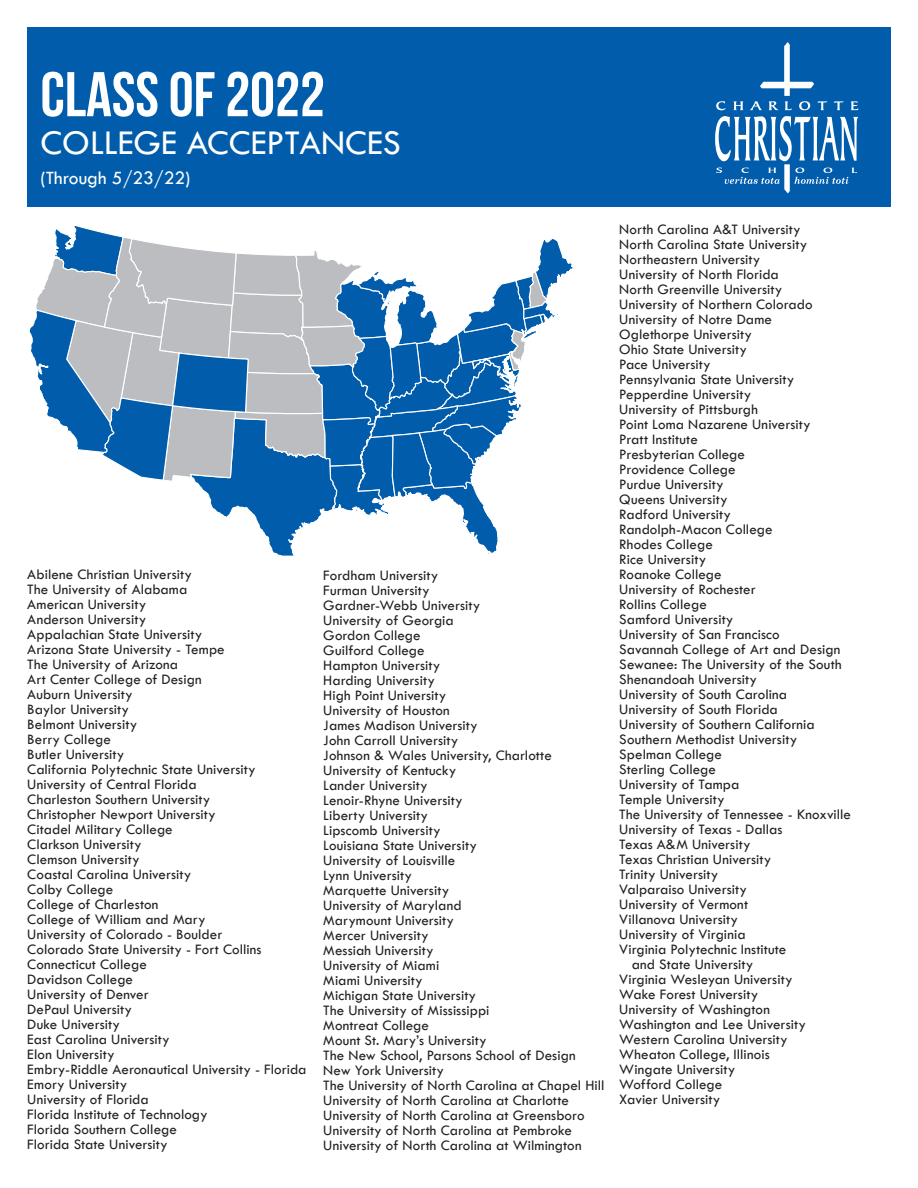
<style>
.page{position:relative;width:918px;height:1188px;background:#fff}
.page>*{position:absolute;margin:0;border:0;box-sizing:border-box;transform-origin:0 0}
.t1{font:63px "Bebas Neue";color:#fff}
.t2{font:36px "Tw Cen";color:#fff}
.t3{font:19.5px "Tw Cen";color:#fff}
.t4{font:15px/15px "Tw Cen";letter-spacing:.005em;color:#231f20}
</style>
<div class="page">
<div style="left:27px;top:27px;width:864px;height:180px;background:#015dab"></div>
<svg style="left:716px;top:101px;width:10px;height:9px"></svg>
<svg style="left:733px;top:101px;width:11px;height:9px"></svg>
<svg style="left:750px;top:42px;width:77px;height:68px"></svg>
<svg style="left:834px;top:101px;width:10px;height:9px"></svg>
<svg style="left:851px;top:101px;width:7px;height:9px"></svg>
<svg style="left:715px;top:116px;width:143px;height:77px"></svg>
<svg style="left:29px;top:226px;width:548px;height:330px"></svg>
<h1 class="t1" style="left:40px;top:60px;width:286px">CLASS OF 2022</h1>
<h2 class="t2" style="left:40px;top:121px;width:362px">COLLEGE ACCEPTANCES</h2>
<h3 class="t3" style="left:40px;top:167px;width:152px">(Through 5/23/22)</h3>
<p class="t4" style="left:27px;top:567px;width:281px">Abilene Christian University<br>The University of Alabama<br>American University<br>Anderson University<br>Appalachian State University<br>Arizona State University - Tempe<br>The University of Arizona<br>Art Center College of Design<br>Auburn University<br>Baylor University<br>Belmont University<br>Berry College<br>Butler University<br>California Polytechnic State University<br>University of Central Florida<br>Charleston Southern University<br>Christopher Newport University<br>Citadel Military College<br>Clarkson University<br>Clemson University<br>Coastal Carolina University<br>Colby College<br>College of Charleston<br>College of William and Mary<br>University of Colorado - Boulder<br>Colorado State University - Fort Collins<br>Connecticut College<br>Davidson College<br>University of Denver<br>DePaul University<br>Duke University<br>East Carolina University<br>Elon University<br>Embry-Riddle Aeronautical University - Florida<br>Emory University<br>University of Florida<br>Florida Institute of Technology<br>Florida Southern College<br>Florida State University</p>
<p class="t4" style="left:323px;top:568px;width:283px">Fordham University<br>Furman University<br>Gardner-Webb University<br>University of Georgia<br>Gordon College<br>Guilford College<br>Hampton University<br>Harding University<br>High Point University<br>University of Houston<br>James Madison University<br>John Carroll University<br>Johnson &amp; Wales University, Charlotte<br>University of Kentucky<br>Lander University<br>Lenoir-Rhyne University<br>Liberty University<br>Lipscomb University<br>Louisiana State University<br>University of Louisville<br>Lynn University<br>Marquette University<br>University of Maryland<br>Marymount University<br>Mercer University<br>Messiah University<br>University of Miami<br>Miami University<br>Michigan State University<br>The University of Mississippi<br>Montreat College<br>Mount St. Mary’s University<br>The New School, Parsons School of Design<br>New York University<br>The University of North Carolina at Chapel Hill<br>University of North Carolina at Charlotte<br>University of North Carolina at Greensboro<br>University of North Carolina at Pembroke<br>University of North Carolina at Wilmington</p>
<p class="t4" style="left:619px;top:222px;width:183px">North Carolina A&amp;T University</p>
<p class="t4" style="left:619px;top:237px;width:189px">North Carolina State University</p>
<p class="t4" style="left:619px;top:252px;width:143px">Northeastern University</p>
<p class="t4" style="left:619px;top:267px;width:161px">University of North Florida</p>
<p class="t4" style="left:619px;top:282px;width:165px">North Greenville University</p>
<p class="t4" style="left:619px;top:297px;width:195px">University of Northern Colorado</p>
<p class="t4" style="left:619px;top:312px;width:154px">University of Notre Dame</p>
<p class="t4" style="left:619px;top:327px;width:134px">Oglethorpe University</p>
<p class="t4" style="left:619px;top:342px;width:129px">Ohio State University</p>
<p class="t4" style="left:619px;top:357px;width:93px">Pace University</p>
<p class="t4" style="left:619px;top:372px;width:177px">Pennsylvania State University</p>
<p class="t4" style="left:619px;top:387px;width:133px">Pepperdine University</p>
<p class="t4" style="left:619px;top:402px;width:140px">University of Pittsburgh</p>
<p class="t4" style="left:619px;top:417px;width:193px">Point Loma Nazarene University</p>
<p class="t4" style="left:619px;top:432px;width:80px">Pratt Institute</p>
<p class="t4" style="left:619px;top:447px;width:127px">Presbyterian College</p>
<p class="t4" style="left:619px;top:462px;width:118px">Providence College</p>
<p class="t4" style="left:619px;top:477px;width:106px">Purdue University</p>
<p class="t4" style="left:619px;top:492px;width:110px">Queens University</p>
<p class="t4" style="left:619px;top:507px;width:113px">Radford University</p>
<p class="t4" style="left:619px;top:522px;width:155px">Randolph-Macon College</p>
<p class="t4" style="left:619px;top:537px;width:95px">Rhodes College</p>
<p class="t4" style="left:619px;top:552px;width:88px">Rice University</p>
<p class="t4" style="left:619px;top:567px;width:104px">Roanoke College</p>
<p class="t4" style="left:619px;top:582px;width:138px">University of Rochester</p>
<p class="t4" style="left:619px;top:597px;width:89px">Rollins College</p>
<p class="t4" style="left:619px;top:612px;width:116px">Samford University</p>
<p class="t4" style="left:619px;top:627px;width:162px">University of San Francisco</p>
<p class="t4" style="left:619px;top:642px;width:223px">Savannah College of Art and Design</p>
<p class="t4" style="left:619px;top:657px;width:224px">Sewanee: The University of the South</p>
<p class="t4" style="left:619px;top:672px;width:139px">Shenandoah University</p>
<p class="t4" style="left:619px;top:687px;width:169px">University of South Carolina</p>
<p class="t4" style="left:619px;top:702px;width:160px">University of South Florida</p>
<p class="t4" style="left:619px;top:717px;width:197px">University of Southern California</p>
<p class="t4" style="left:619px;top:732px;width:179px">Southern Methodist University</p>
<p class="t4" style="left:619px;top:747px;width:104px">Spelman College</p>
<p class="t4" style="left:619px;top:762px;width:98px">Sterling College</p>
<p class="t4" style="left:619px;top:777px;width:122px">University of Tampa</p>
<p class="t4" style="left:619px;top:792px;width:107px">Temple University</p>
<p class="t4" style="left:619px;top:807px;width:233px">The University of Tennessee - Knoxville</p>
<p class="t4" style="left:619px;top:822px;width:165px">University of Texas - Dallas</p>
<p class="t4" style="left:619px;top:837px;width:133px">Texas A&amp;M University</p>
<p class="t4" style="left:619px;top:852px;width:154px">Texas Christian University</p>
<p class="t4" style="left:619px;top:867px;width:100px">Trinity University</p>
<p class="t4" style="left:619px;top:882px;width:129px">Valparaiso University</p>
<p class="t4" style="left:619px;top:897px;width:130px">University of Vermont</p>
<p class="t4" style="left:619px;top:912px;width:120px">Villanova University</p>
<p class="t4" style="left:619px;top:927px;width:128px">University of Virginia</p>
<p class="t4" style="left:619px;top:942px;width:169px">Virginia Polytechnic Institute</p>
<p class="t4" style="left:632px;top:957px;width:123px">and State University</p>
<p class="t4" style="left:619px;top:972px;width:175px">Virginia Wesleyan University</p>
<p class="t4" style="left:619px;top:987px;width:140px">Wake Forest University</p>
<p class="t4" style="left:619px;top:1002px;width:152px">University of Washington</p>
<p class="t4" style="left:619px;top:1017px;width:188px">Washington and Lee University</p>
<p class="t4" style="left:619px;top:1032px;width:170px">Western Carolina University</p>
<p class="t4" style="left:619px;top:1047px;width:152px">Wheaton College, Illinois</p>
<p class="t4" style="left:619px;top:1062px;width:117px">Wingate University</p>
<p class="t4" style="left:619px;top:1077px;width:105px">Wofford College</p>
<p class="t4" style="left:619px;top:1092px;width:103px">Xavier University</p>
</div>
